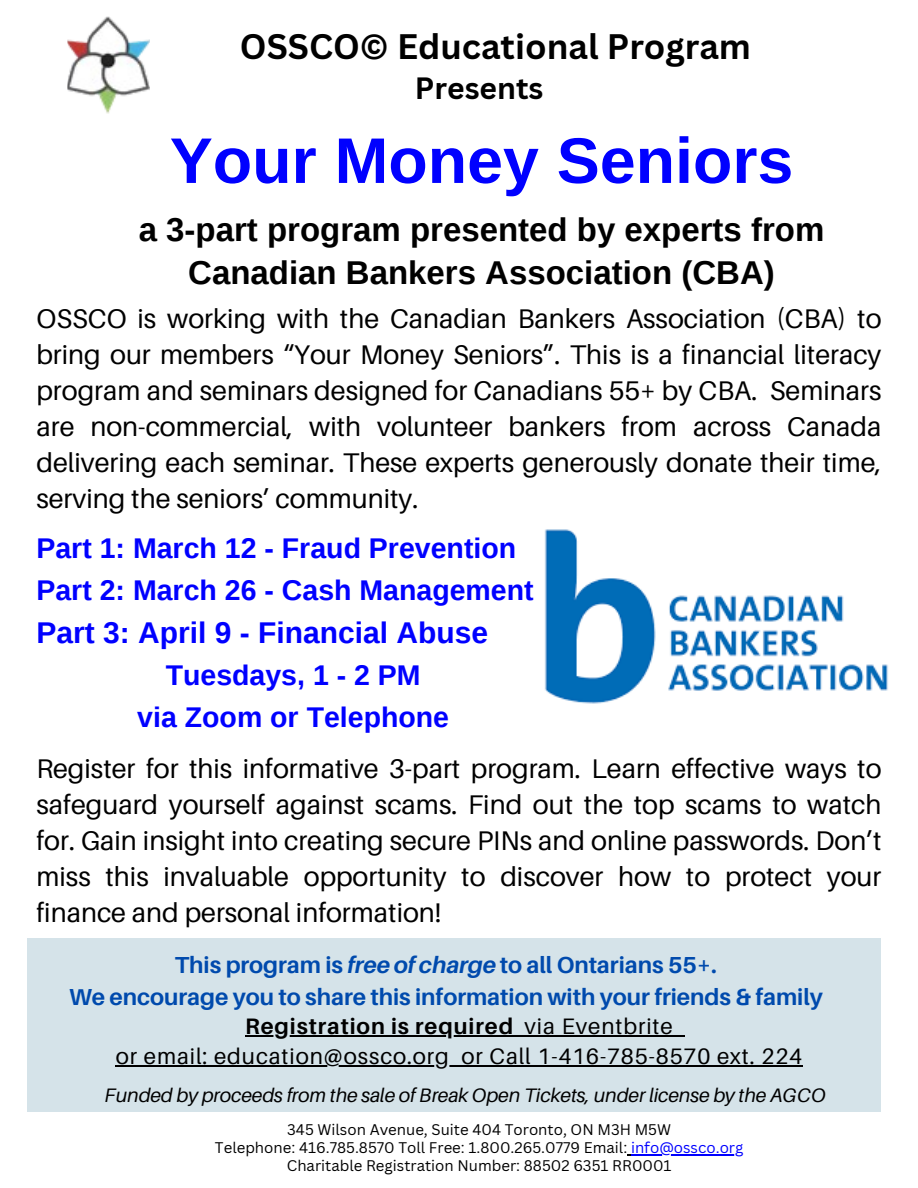
<style>
.page{position:relative;width:918px;height:1188px;background:#fff}
.page>*{position:absolute;margin:0;border:0;box-sizing:border-box;transform-origin:0 0}
.t1{font:700 64.5px "Liberation Sans";color:#00f}
.t2{font:700 34.5px "Canva Sans";color:#000}
.t3{font:700 33px/42.8px "Liberation Sans";color:#000;text-align:center}
.t4{font:700 30px "Liberation Sans";color:#00f}
.t5{font:700 30px "Canva Sans";color:#000}
.t6{font:700 28.5px/41.7px "Liberation Sans";color:#00f}
.t7{font:27px/36px "Aileron";color:#000;text-align:justify}
.t8{font:700 23.1px/31.5px "Aileron";color:#004aad;text-align:center}
.t9{font:22.35px/30.3px "Aileron";letter-spacing:.04em;color:#000;text-align:center}
.t10{font:italic 19.5px "Aileron";letter-spacing:-.005em;color:#000}
.t11{font:15px/18px "Canva Sans";color:#000;text-align:center}
.s1{font-style:italic}
.s2{font-weight:700}
.s3{color:#00f}
</style>
<div class="page">
<img style="left:67px;top:17px;width:83px;height:97px">
<img style="left:544px;top:529px;width:344px;height:175px">
<div style="left:28px;top:938px;width:853px;height:174px;background:#d5e3e9"></div>
<hr style="left:631px;top:1154px;width:112px;height:1px;background:#00f">
<hr style="left:245px;top:1035px;width:269px;height:1px;background:#000">
<hr style="left:525px;top:1035px;width:149px;height:1px;background:#000">
<hr style="left:116px;top:1065px;width:28px;height:2px;background:#000">
<hr style="left:144px;top:1065px;width:306px;height:2px;background:#000">
<svg style="left:450px;top:1065px;width:11px;height:2px"></svg>
<hr style="left:461px;top:1065px;width:29px;height:2px;background:#000">
<hr style="left:490px;top:1065px;width:313px;height:2px;background:#000">
<p class="t2" style="left:240px;top:22px;width:513px">OSSCO© Educational Program</p>
<p class="t5" style="left:415px;top:67px;width:130px">Presents</p>
<h1 class="t1" style="left:170px;top:125px;width:625px">Your Money Seniors</h1>
<p class="t3" style="left:139px;top:209px;width:687px">a 3-part program presented by experts from<br>Canadian Bankers Association (CBA)</p>
<p class="t7" style="left:36px;top:300px;width:847px">OSSCO is working with the Canadian Bankers Association (CBA) to bring our members “Your Money Seniors”. This is a financial literacy program and seminars designed for Canadians 55+ by CBA. Seminars are non-commercial, with volunteer bankers from across Canada delivering each seminar. These experts generously donate their time, serving the seniors’ community.</p>
<p class="t6" style="left:36px;top:527px;width:499px">Part 1: March 12 - Fraud Prevention<br>Part 2: March 26 - Cash Management</p>
<p class="t4" style="left:36px;top:616px;width:453px">Part 3: April 9 - Financial Abuse</p>
<p class="t6" style="left:137px;top:654px;width:313px;text-align:center">Tuesdays, 1 - 2 PM<br>via Zoom or Telephone</p>
<p class="t7" style="left:36px;top:750px;width:847px">Register for this informative 3-part program. Learn effective ways to safeguard yourself against scams. Find out the top scams to watch for. Gain insight into creating secure PINs and online passwords. Don’t miss this invaluable opportunity to discover how to protect your finance and personal information!</p>
<p class="t8" style="left:69px;top:949px;width:755px">This program is <span class="s1">free of charge</span> to all Ontarians 55+.<br>We encourage you to share this information with your friends &amp; family</p>
<p class="t9" style="left:116px;top:1011px;width:688px"><span class="s2">Registration is required</span> via Eventbrite<br>or email: education@ossco.org or Call 1-416-785-8570 ext. 224</p>
<p class="t10" style="left:105px;top:1083px;width:723px">Funded by proceeds from the sale of Break Open Tickets, under license by the AGCO</p>
<p class="t11" style="left:215px;top:1120px;width:530px">345 Wilson Avenue, Suite 404 Toronto, ON M3H M5W<br>Telephone: 416.785.8570 Toll Free: 1.800.265.0779 Email: <span class="s3">info@ossco.org<br></span>Charitable Registration Number: 88502 6351 RR0001</p>
</div>
